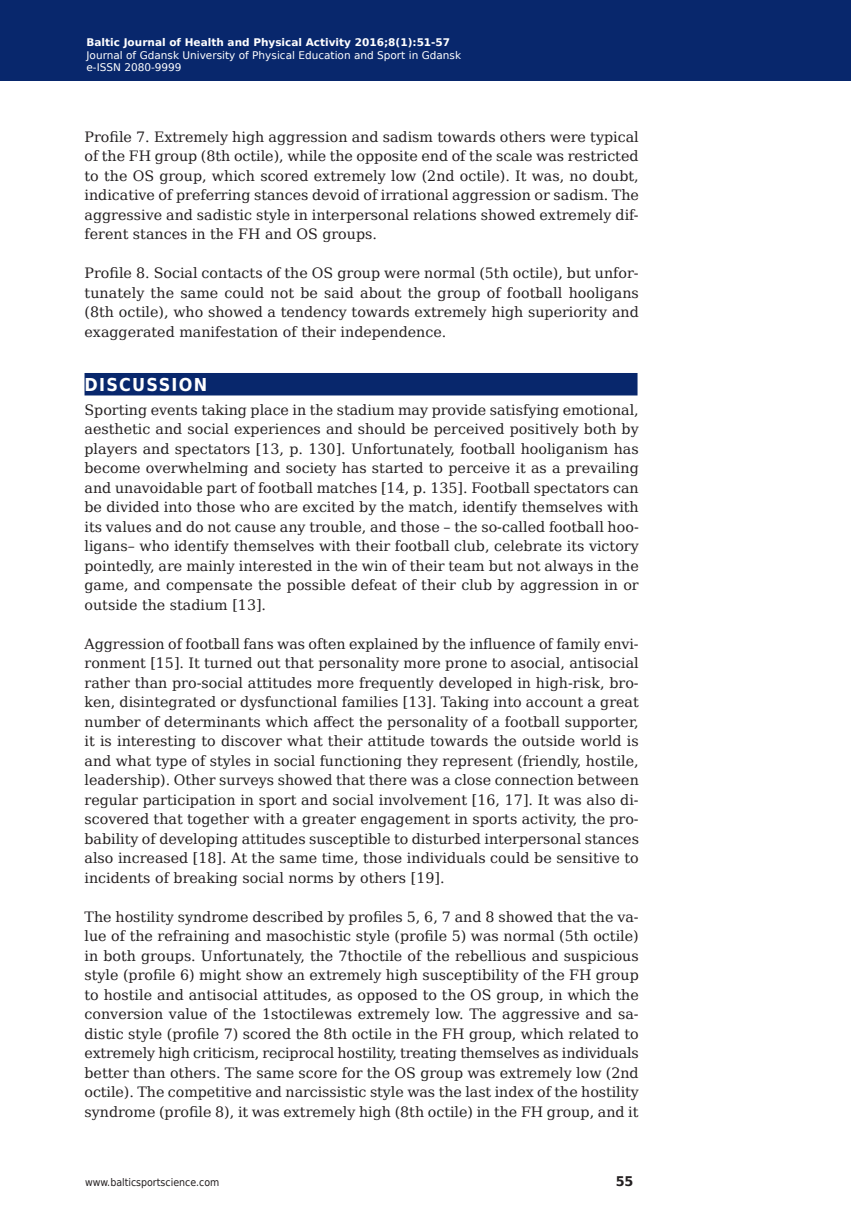
<style>
.page{position:relative;width:851px;height:1212px;background:#fff}
.page>*{position:absolute;margin:0;border:0;box-sizing:border-box;transform-origin:0 0}
.Subhead{font:700 17.85px "DejaVu Sans Condensed";letter-spacing:.07em;color:#fff}
.Body_Text{font:14.25px/19.5px "DejaVu Serif";color:#231f20;text-align:justify}
.t1{font:700 13.35px "DejaVu Sans";color:#231f20;scale:.96 1}
.t2{font:10.5px/12.6px "DejaVu Sans";color:#fff}
.t3{font:700 10.5px "DejaVu Sans";color:#fff}
.t4{font:10.5px "DejaVu Sans Condensed";color:#231f20}
</style>
<div class="page">
<div style="left:0;top:0;width:850px;height:80px;background:#08276c"></div>
<div style="left:84px;top:373px;width:553px;height:22px;background:#08276c"></div>
<p class="t3" style="left:86px;top:34px;width:365px">Baltic Journal of Health and Physical Activity 2016;8(1):51-57</p>
<p class="t2" style="left:86px;top:48px;width:376px">Journal of Gdansk University of Physical Education and Sport in Gdansk e-ISSN 2080-9999</p>
<p class="Body_Text" style="left:84px;top:127px;width:556px">Profile 7. Extremely high aggression and sadism towards others were typical of the FH group (8th octile), while the opposite end of the scale was restricted to the OS group, which scored extremely low (2nd octile). It was, no doubt, indicative of preferring stances devoid of irrational aggression or sadism. The aggressive and sadistic style in interpersonal relations showed extremely dif&shy;ferent stances in the FH and OS groups.</p>
<p class="Body_Text" style="left:84px;top:263px;width:556px">Profile 8. Social contacts of the OS group were normal (5th octile), but unfor&shy;tunately the same could not be said about the group of football hooligans (8th octile), who showed a tendency towards extremely high superiority and exaggerated manifestation of their independence.</p>
<p class="Subhead" style="left:84px;top:370px;width:124px">DISCUSSION</p>
<p class="Body_Text" style="left:84px;top:400px;width:555px">Sporting events taking place in the stadium may provide satisfying emotional, aesthetic and social experiences and should be perceived positively both by players and spectators [13, p. 130]. Unfortunately, football hooliganism has become overwhelming and society has started to perceive it as a prevailing and unavoidable part of football matches [14, p. 135]. Football spectators can be divided into those who are excited by the match, identify themselves with its values and do not cause any trouble, and those – the so-called football hoo&shy;ligans– who identify themselves with their football club, celebrate its victory pointedly, are mainly interested in the win of their team but not always in the game, and compensate the possible defeat of their club by aggression in or outside the stadium [13].</p>
<p class="Body_Text" style="left:84px;top:634px;width:556px">Aggression of football fans was often explained by the influence of family envi&shy;ronment [15]. It turned out that personality more prone to asocial, antisocial rather than pro-social attitudes more frequently developed in high-risk, bro&shy;ken, disintegrated or dysfunctional families [13]. Taking into account a great number of determinants which affect the personality of a football supporter, it is interesting to discover what their attitude towards the outside world is and what type of styles in social functioning they represent (friendly, hostile, leadership). Other surveys showed that there was a close connection between regular participation in sport and social involvement [16, 17]. It was also di&shy;scovered that together with a greater engagement in sports activity, the pro&shy;bability of developing attitudes susceptible to disturbed interpersonal stances also increased [18]. At the same time, those individuals could be sensitive to incidents of breaking social norms by others [19].</p>
<p class="Body_Text" style="left:84px;top:907px;width:556px">The hostility syndrome described by profiles 5, 6, 7 and 8 showed that the va&shy;lue of the refraining and masochistic style (profile 5) was normal (5th octile) in both groups. Unfortunately, the 7thoctile of the rebellious and suspicious style (profile 6) might show an extremely high susceptibility of the FH group to hostile and antisocial attitudes, as opposed to the OS group, in which the conversion value of the 1stoctilewas extremely low. The aggressive and sa&shy;distic style (profile 7) scored the 8th octile in the FH group, which related to extremely high criticism, reciprocal hostility, treating themselves as individuals better than others. The same score for the OS group was extremely low (2nd octile). The competitive and narcissistic style was the last index of the hostility syndrome (profile 8), it was extremely high (8th octile) in the FH group, and it</p>
<p class="t4" style="left:85px;top:1174px;width:136px">www.balticsportscience.com</p>
<p class="t1" style="left:615px;top:1170px;width:20px">55</p>
</div>
